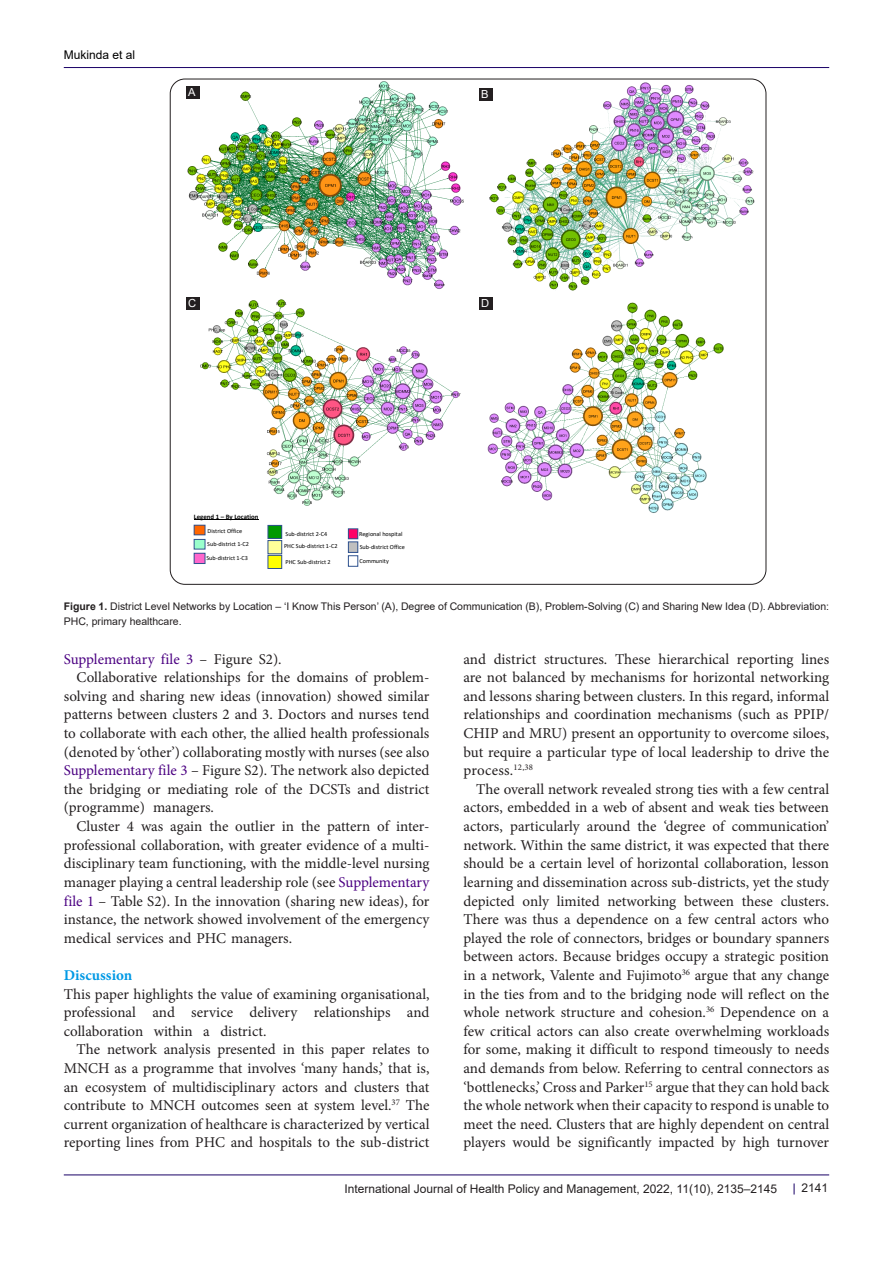
<style>
.page{position:relative;width:893px;height:1263px;background:#fff}
.page>*{position:absolute;margin:0;border:0;box-sizing:border-box;transform-origin:0 0}
.heading_2{font:15px/18.6px "Minion Pro";color:#231f20;text-align:justify}
.Paragraph{font:15px/18.6px "Minion Pro";letter-spacing:-.005em;color:#231f20;text-align:justify}
.Paragraph-2{font:15px "Minion Pro";color:#4b0082}
.heading_2-2{font:700 15px "Minion Pro";color:#0099e5}
.t1{font:12px "Arial";color:#231f20}
.t2{font:12px "Arial";color:#000001}
.t3{font:11.1px "Arial";color:#fff}
.t4{font:10.5px/15px "Arial";color:#231f20}
.t5{font:700 6.75px "Calibri";color:#000}
.t6{font:6.15px/12.8px "Calibri";color:#000}
.s1{font-weight:700}
.s2{color:#231f20}
.s3{color:#4b0082}
</style>
<div class="page">
<hr style="left:64px;top:67px;width:765px;height:1px;background:#190066">
<hr style="left:64px;top:1175px;width:765px;height:1px;background:#190066">
<img style="left:187px;top:81px;width:277px;height:208px">
<img style="left:479px;top:82px;width:276px;height:208px">
<img style="left:200px;top:299px;width:261px;height:207px">
<img style="left:479px;top:297px;width:245px;height:216px">
<div style="left:187px;top:86px;width:13px;height:13px;background:#231f20"></div>
<div style="left:187px;top:297px;width:13px;height:13px;background:#231f20"></div>
<div style="left:480px;top:297px;width:13px;height:13px;background:#231f20"></div>
<div style="left:480px;top:88px;width:13px;height:13px;background:#231f20"></div>
<div style="left:194px;top:525px;width:11px;height:10px;background:#f60"></div>
<div style="left:194px;top:539px;width:11px;height:10px;background:#9fc"></div>
<div style="left:194px;top:539px;width:11px;height:10px;border:1px solid #2f528f"></div>
<div style="left:268px;top:525px;width:14px;height:13px;background:#090"></div>
<div style="left:268px;top:525px;width:14px;height:14px;border:1px solid #2f528f"></div>
<div style="left:194px;top:553px;width:11px;height:10px;background:#f6c"></div>
<div style="left:194px;top:553px;width:11px;height:11px;border:1px solid #2f528f"></div>
<div style="left:268px;top:555px;width:14px;height:13px;background:#ff0"></div>
<div style="left:268px;top:555px;width:14px;height:14px;border:1px solid #2f528f"></div>
<div style="left:348px;top:529px;width:10px;height:10px;background:#f06"></div>
<div style="left:348px;top:528px;width:10px;height:11px;border:1px solid #2f528f"></div>
<div style="left:348px;top:542px;width:10px;height:10px;background:#bfbfbf"></div>
<div style="left:348px;top:541px;width:10px;height:12px;border:1px solid #2f528f"></div>
<div style="left:348px;top:555px;width:10px;height:12px;border:1px solid #2f528f"></div>
<div style="left:268px;top:540px;width:14px;height:14px;background:#ff9"></div>
<div style="left:268px;top:540px;width:14px;height:14px;border:1px solid #2f528f"></div>
<hr style="left:194px;top:520px;width:65px;height:1px;background:#000">
<p class="t2" style="left:64px;top:46px;width:73px">Mukinda et al</p>
<p class="t3" style="left:188px;top:84px;width:9px">A</p>
<p class="t3" style="left:481px;top:86px;width:9px">B</p>
<p class="t3" style="left:188px;top:295px;width:10px">C</p>
<p class="t3" style="left:481px;top:295px;width:10px">D</p>
<p class="t5" style="left:194px;top:512px;width:66px">Legend 1 – By Location</p>
<p class="t6" style="left:207px;top:524px;width:43px">District Office<br>Sub-district 1-C2</p>
<p class="t6" style="left:285px;top:528px;width:43px">Sub-district 2-C4</p>
<p class="t6" style="left:206px;top:551px;width:43px">Sub-district 1-C3</p>
<p class="t6" style="left:286px;top:555px;width:47px">PHC Sub-district 2</p>
<p class="t6" style="left:284px;top:540px;width:55px">PHC Sub-district 1-C2</p>
<p class="t6" style="left:359px;top:527px;width:47px">Regional hospital<br>Sub-district Office</p>
<p class="t6" style="left:359px;top:554px;width:31px">Community</p>
<p class="t4" style="left:64px;top:598px;width:767px"><span class="s1">Figure 1.</span> District Level Networks by Location – ‘I Know This Person’ (A), Degree of Communication (B), Problem-Solving (C) and Sharing New Idea (D). Abbreviation:<br>PHC, primary healthcare.</p>
<p class="Paragraph-2" style="left:64px;top:649px;width:219px">Supplementary file 3 <span class="s2">– Figure S2).</span></p>
<p class="Paragraph" style="left:64px;top:668px;width:367px;text-indent:13px">Collaborative relationships for the domains of problem&shy;solving and sharing new ideas (innovation) showed similar patterns between clusters 2 and 3. Doctors and nurses tend to collaborate with each other, the allied health professionals (denoted by ‘other’) collaborating mostly with nurses (see also <span class="s3">Supplementary file 3</span> – Figure S2). The network also depicted the bridging or mediating role of the DCSTs and district (programme) managers.</p>
<p class="Paragraph" style="left:64px;top:817px;width:367px;text-indent:13px">Cluster 4 was again the outlier in the pattern of inter&shy;professional collaboration, with greater evidence of a multi&shy;disciplinary team functioning, with the middle-level nursing manager playing a central leadership role (see <span class="s3">Supplementary file 1</span> – Table S2). In the innovation (sharing new ideas), for instance, the network showed involvement of the emergency medical services and PHC managers.</p>
<p class="heading_2-2" style="left:64px;top:964px;width:70px">Discussion</p>
<p class="heading_2" style="left:64px;top:984px;width:367px">This paper highlights the value of examining organisational, professional and service delivery relationships and collaboration within a district.</p>
<p class="heading_2" style="left:64px;top:1040px;width:367px;text-indent:13px">The network analysis presented in this paper relates to MNCH as a programme that involves ‘many hands,’ that is, an ecosystem of multidisciplinary actors and clusters that contribute to MNCH outcomes seen at system level.<sup>37</sup> The current organization of healthcare is characterized by vertical reporting lines from PHC and hospitals to the sub-district</p>
<p class="heading_2" style="left:463px;top:650px;width:367px">and district structures. These hierarchical reporting lines are not balanced by mechanisms for horizontal networking and lessons sharing between clusters. In this regard, informal relationships and coordination mechanisms (such as PPIP/ CHIP and MRU) present an opportunity to overcome siloes, but require a particular type of local leadership to drive the process.<sup>12,38</sup></p>
<p class="heading_2" style="left:463px;top:780px;width:367px;text-indent:13px">The overall network revealed strong ties with a few central actors, embedded in a web of absent and weak ties between actors, particularly around the ‘degree of communication’ network. Within the same district, it was expected that there should be a certain level of horizontal collaboration, lesson learning and dissemination across sub-districts, yet the study depicted only limited networking between these clusters.<br>There was thus a dependence on a few central actors who played the role of connectors, bridges or boundary spanners between actors. Because bridges occupy a strategic position in a network, Valente and Fujimoto<sup>36</sup> argue that any change in the ties from and to the bridging node will reflect on the whole network structure and cohesion.<sup>36</sup> Dependence on a few critical actors can also create overwhelming workloads for some, making it difficult to respond timeously to needs and demands from below. Referring to central connectors as ‘bottlenecks,’ Cross and Parker<sup>15</sup> argue that they can hold back the whole network when their capacity to respond is unable to meet the need. Clusters that are highly dependent on central players would be significantly impacted by high turnover</p>
<p class="t1" style="left:344px;top:1180px;width:434px">International Journal of Health Policy and Management, 2022, 11(10), 2135–2145</p>
<p class="t1" style="left:801px;top:1180px;width:28px">2141</p>
</div>
